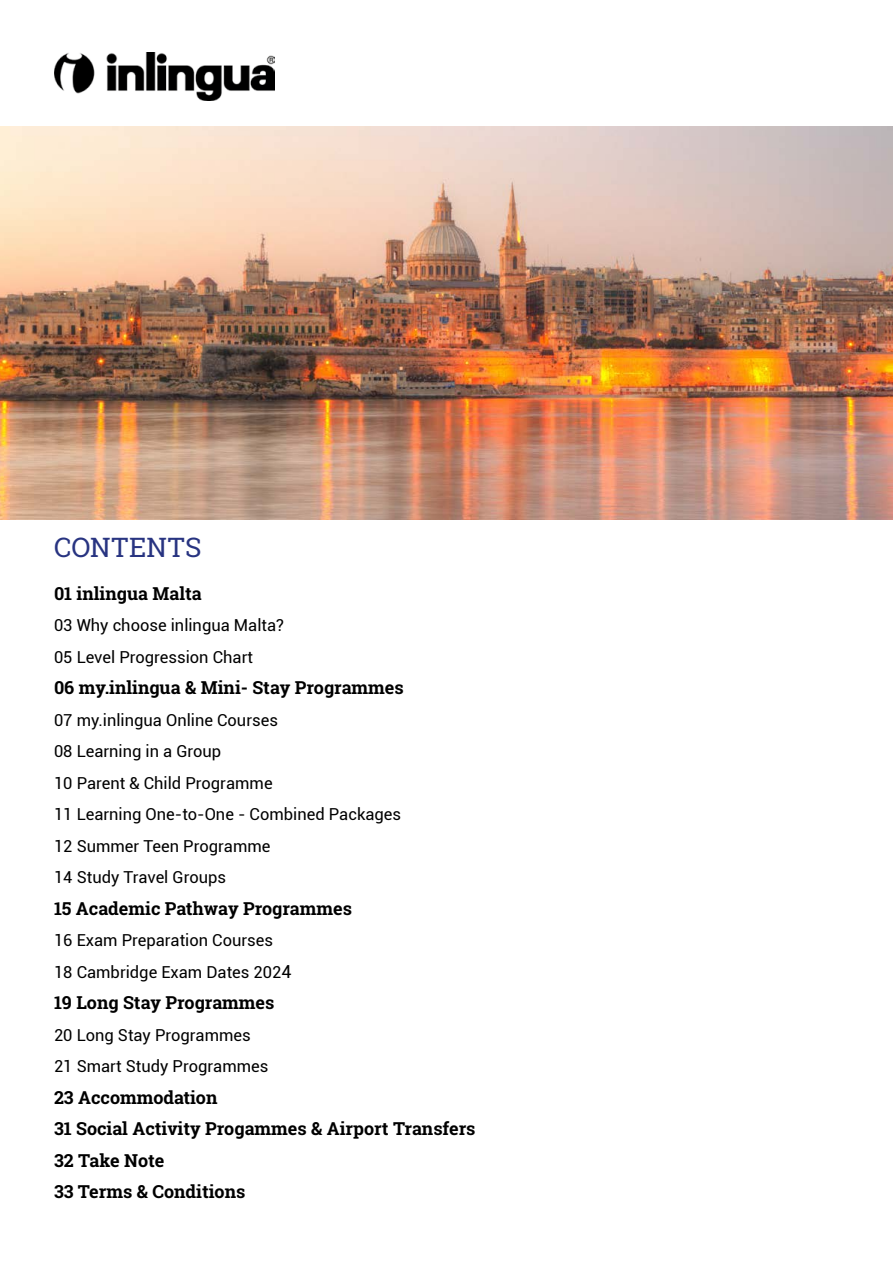
<style>
.page{position:relative;width:893px;height:1263px;background:#fff}
.page>*{position:absolute;margin:0;border:0;box-sizing:border-box;transform-origin:0 0}
.t1{font:27px "Roboto Slab";letter-spacing:.01em;color:#283481}
.t2{font:700 18px/31.5px "Roboto Slab";color:#000}
.t3{font:16.5px/31.5px "Roboto";color:#000}
.s1{font-size:18px}
</style>
<div class="page">
<img style="left:54px;top:52px;width:220px;height:48px">
<img style="left:0;top:126px;width:893px;height:393px">
<h1 class="t1" style="left:54px;top:536px;width:149px">CONTENTS</h1>
<p class="t2" style="left:54px;top:579px;width:149px">01 inlingua Malta</p>
<p class="t3" style="left:54px;top:611px;width:231px">03 Why choose inlingua Malta?<br>05 Level Progression Chart</p>
<p class="t2" style="left:54px;top:673px;width:351px">06 my.inlingua &amp; Mini- Stay Programmes</p>
<p class="t3" style="left:54px;top:705px;width:349px">07 my.inlingua Online Courses<br>08 Learning in a Group<br>10 Parent &amp; Child Programme<br>11 Learning One-to-One - Combined Packages<br>12 Summer Teen Programme<br>14 Study Travel Groups</p>
<p class="t2" style="left:54px;top:894px;width:300px">15 Academic Pathway Programmes</p>
<p class="t3" style="left:54px;top:926px;width:239px">16 Exam Preparation Courses<br>18 Cambridge Exam Dates 202<span class="s1">4</span></p>
<p class="t2" style="left:54px;top:988px;width:222px">19 Long Stay Programmes</p>
<p class="t3" style="left:54px;top:1020px;width:216px">20 Long Stay Programmes<br>21 Smart Study Programmes</p>
<p class="t2" style="left:54px;top:1083px;width:423px">23 Accommodation<br>31 Social Activity Progammes &amp; Airport Transfers<br>32 Take Note<br>33 Terms &amp; Conditions</p>
</div>
